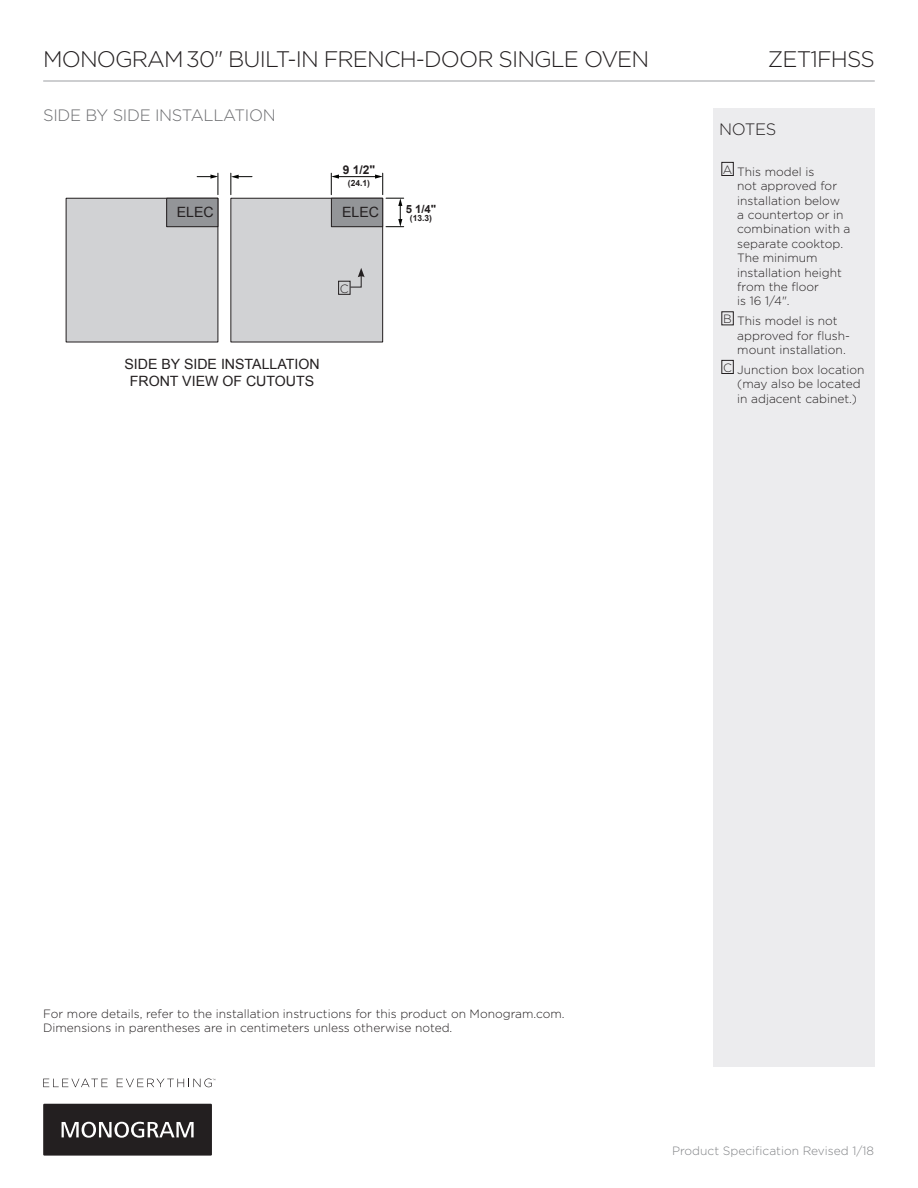
<style>
.page{position:relative;width:918px;height:1188px;background:#fff}
.page>*{position:absolute;margin:0;border:0;box-sizing:border-box;transform-origin:0 0}
.t1{font:300 22.5px "Gotham";letter-spacing:-.04em;color:#231f20}
.t2{font:300 16.5px "Gotham";letter-spacing:-.02em;color:#6c6d70}
.t3{font:300 16.5px "Gotham";letter-spacing:-.02em;color:#231f20}
.t4{font:14.1px/17px "Arial";color:#231f20;text-align:center}
.Body_copy{font:300 12px/14.4px "Gotham";color:#231f20}
.t5{font:300 12px "Gotham";color:#808285}
.t6{font:700 12px "Arial";color:#231f20}
.t7{font:700 11.4px "Arial";color:#231f20}
.t8{font:700 8.55px "Arial";color:#231f20}
</style>
<div class="page">
<hr style="left:43px;top:80px;width:832px;height:2px;background:#a8a9ad">
<svg style="left:43px;top:1104px;width:169px;height:52px;background:#393637"></svg>
<svg style="left:43px;top:1079px;width:65px;height:8px"></svg>
<svg style="left:117px;top:1078px;width:98px;height:9px"></svg>
<div style="left:713px;top:108px;width:162px;height:958px;background:#ececee"></div>
<div style="left:721px;top:162px;width:13px;height:14px;border:1px solid #231f20"></div>
<div style="left:721px;top:311px;width:13px;height:14px;border:1px solid #231f20"></div>
<div style="left:721px;top:360px;width:13px;height:14px;border:1px solid #231f20"></div>
<div style="left:66px;top:198px;width:152px;height:144px;background:#d1d2d4"></div>
<div style="left:167px;top:198px;width:51px;height:29px;background:#939598"></div>
<div style="left:166px;top:198px;width:52px;height:29px;border:1px solid #231f20"></div>
<div style="left:231px;top:198px;width:152px;height:144px;background:#d1d2d4"></div>
<div style="left:230px;top:198px;width:153px;height:144px;border:1px solid #231f20"></div>
<div style="left:331px;top:198px;width:52px;height:29px;background:#939598"></div>
<div style="left:331px;top:198px;width:52px;height:29px;border:1px solid #231f20"></div>
<hr style="left:338px;top:176px;width:38px;height:1px;background:#040503">
<svg style="left:331px;top:173px;width:8px;height:22px"></svg>
<svg style="left:197px;top:173px;width:22px;height:22px"></svg>
<svg style="left:230px;top:173px;width:22px;height:22px"></svg>
<svg style="left:375px;top:173px;width:29px;height:54px"></svg>
<div style="left:338px;top:281px;width:12px;height:14px;border:1px solid #231f20"></div>
<svg style="left:350px;top:268px;width:15px;height:20px"></svg>
<h1 class="t1" style="left:43px;top:44px;width:608px">MONOGRAM30" BUILT-IN FRENCH-DOOR SINGLE OVEN</h1>
<h1 class="t1" style="left:768px;top:44px;width:108px">ZET1FHSS</h1>
<p class="t2" style="left:43px;top:105px;width:234px">SIDE BY SIDE INSTALLATION</p>
<p class="t6" style="left:343px;top:162px;width:34px">9 1/2"</p>
<p class="t8" style="left:348px;top:177px;width:24px">(24.1)</p>
<p class="t4" style="left:177px;top:204px;width:39px">ELEC</p>
<p class="t4" style="left:342px;top:204px;width:39px">ELEC</p>
<p class="Body_copy" style="left:340px;top:281px;width:10px">C</p>
<p class="t4" style="left:124px;top:356px;width:197px">SIDE BY SIDE INSTALLATION<br>FRONT VIEW OF CUTOUTS</p>
<p class="t7" style="left:406px;top:201px;width:32px">5 1/4"</p>
<p class="t8" style="left:410px;top:212px;width:24px">(13.3)</p>
<p class="t3" style="left:719px;top:118px;width:59px">NOTES</p>
<p class="Body_copy" style="left:723px;top:162px;width:11px">A</p>
<p class="Body_copy" style="left:737px;top:164px;width:115px">This model is<br>not approved for installation below<br>a countertop or in combination with a separate cooktop.<br>The minimum installation height from the floor<br>is 16 1/4".</p>
<p class="Body_copy" style="left:723px;top:311px;width:10px">B</p>
<p class="Body_copy" style="left:737px;top:314px;width:114px">This model is not approved for flush&shy;mount installation.</p>
<p class="Body_copy" style="left:723px;top:360px;width:10px">C</p>
<p class="Body_copy" style="left:737px;top:362px;width:129px">Junction box location (may also be located in adjacent cabinet.)</p>
<p class="Body_copy" style="left:43px;top:1007px;width:523px">For more details, refer to the installation instructions for this product on Monogram.com.</p>
<p class="Body_copy" style="left:43px;top:1020px;width:411px">Dimensions in parentheses are in centimeters unless otherwise noted.</p>
<p class="t5" style="left:672px;top:1143px;width:204px">Product Specification Revised 1/18</p>
</div>
